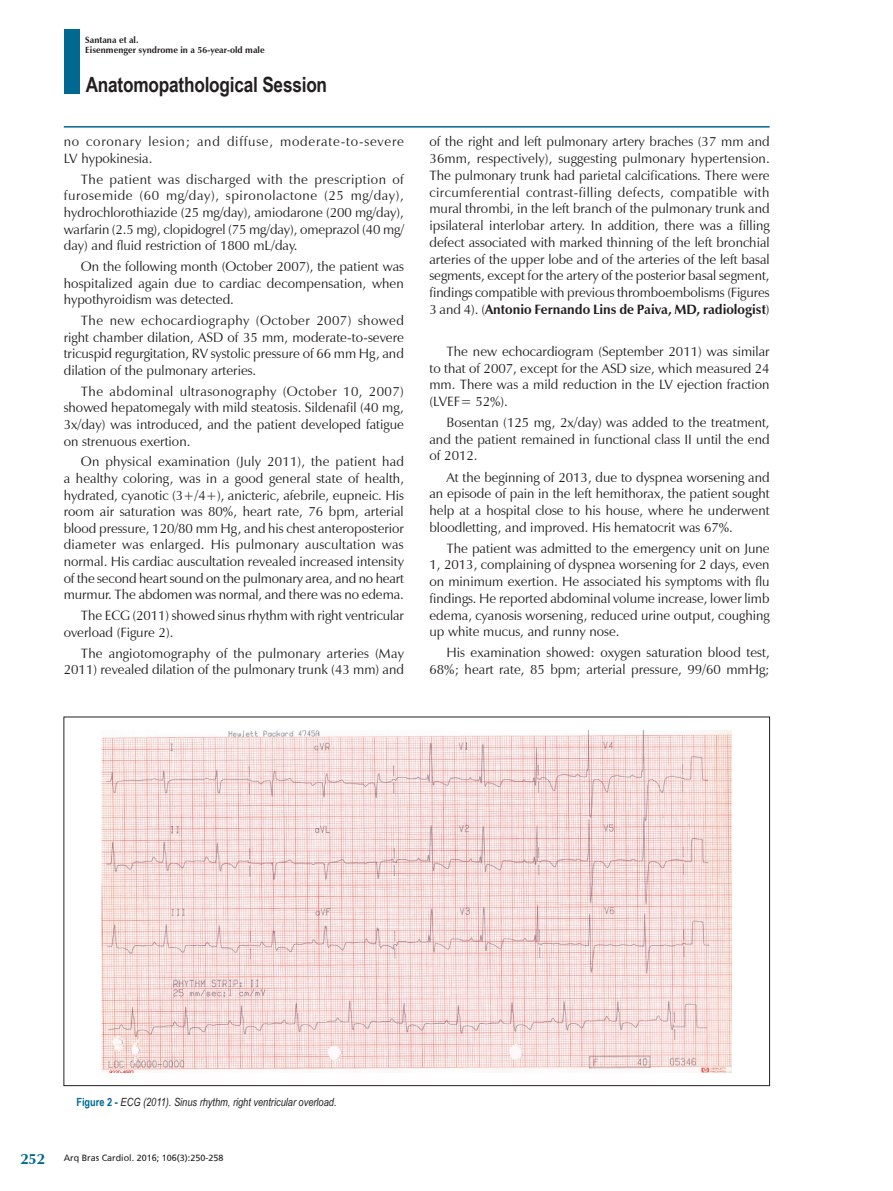
<style>
.page{position:relative;width:893px;height:1191px;background:#fff}
.page>*{position:absolute;margin:0;border:0;box-sizing:border-box;transform-origin:0 0}
.t1{font:700 21px "Arial Narrow";letter-spacing:-.01em;color:#231f20}
.t2{font:700 15px "Zapf Humanist 601 BT";color:#006991}
._01-TEXTO_BASICO{font:13.5px/16.8px "Zapf Humanist 601 BT";color:#231f20;text-align:justify}
._01-TEXTO_BASICO-2{font:13.5px/16.6px "Zapf Humanist 601 BT";letter-spacing:.055em;color:#231f20}
._06_-_LEGENDA_FIGURA{font:italic 11.25px "Arial Narrow";color:#231f20}
.t3{font:700 9px "Zapf Humanist 601 BT";color:#231f20}
.t4{font:9px "Frutiger";color:#231f20}
.s1{font-weight:700}
.s2{font-weight:700;font-style:normal;color:#006991}
</style>
<div class="page">
<hr style="left:64px;top:126px;width:706px;height:2px;background:#006991">
<div style="left:64px;top:29px;width:16px;height:65px;background:#006991"></div>
<img style="left:102px;top:730px;width:629px;height:342px">
<p class="t3" style="left:85px;top:34px;width:55px">Santana et al.</p>
<p class="t3" style="left:85px;top:45px;width:181px">Eisenmenger syndrome in a 56-year-old male</p>
<h1 class="t1" style="left:86px;top:68px;width:243px">Anatomopathological Session</h1>
<p class="_01-TEXTO_BASICO-2" style="left:64px;top:133px;width:342px">no coronary lesion; and diffuse, moderate-to-severe<br>LV hypokinesia.</p>
<p class="_01-TEXTO_BASICO" style="left:64px;top:171px;width:342px;text-indent:17px">The patient was discharged with the prescription of furosemide (60 mg/day), spironolactone (25 mg/day), hydrochlorothiazide (25 mg/day), amiodarone (200 mg/day), warfarin (2.5 mg), clopidogrel (75 mg/day), omeprazol (40 mg/ day) and fluid restriction of 1800 mL/day.</p>
<p class="_01-TEXTO_BASICO" style="left:64px;top:258px;width:342px;text-indent:17px">On the following month (October 2007), the patient was hospitalized again due to cardiac decompensation, when hypothyroidism was detected.</p>
<p class="_01-TEXTO_BASICO" style="left:64px;top:312px;width:342px;text-indent:17px">The new echocardiography (October 2007) showed right chamber dilation, ASD of 35 mm, moderate-to-severe tricuspid regurgitation, RV systolic pressure of 66 mm Hg, and dilation of the pulmonary arteries.</p>
<p class="_01-TEXTO_BASICO" style="left:64px;top:383px;width:342px;text-indent:17px">The abdominal ultrasonography (October 10, 2007) showed hepatomegaly with mild steatosis. Sildenafil (40 mg, 3x/day) was introduced, and the patient developed fatigue on strenuous exertion.</p>
<p class="_01-TEXTO_BASICO" style="left:64px;top:453px;width:342px;text-indent:17px">On physical examination (July 2011), the patient had a healthy coloring, was in a good general state of health, hydrated, cyanotic (3+/4+), anicteric, afebrile, eupneic. His room air saturation was 80%, heart rate, 76 bpm, arterial blood pressure, 120/80 mm Hg, and his chest anteroposterior diameter was enlarged. His pulmonary auscultation was normal. His cardiac auscultation revealed increased intensity of the second heart sound on the pulmonary area, and no heart murmur. The abdomen was normal, and there was no edema.</p>
<p class="_01-TEXTO_BASICO" style="left:64px;top:607px;width:342px;text-indent:17px">The ECG (2011) showed sinus rhythm with right ventricular overload (Figure 2).</p>
<p class="_01-TEXTO_BASICO" style="left:64px;top:644px;width:342px;text-align:right">The angiotomography of the pulmonary arteries (May<br>2011) revealed dilation of the pulmonary trunk (43 mm) and</p>
<p class="_01-TEXTO_BASICO" style="left:429px;top:133px;width:342px">of the right and left pulmonary artery braches (37 mm and 36mm, respectively), suggesting pulmonary hypertension.<br>The pulmonary trunk had parietal calcifications. There were circumferential contrast-filling defects, compatible with mural thrombi, in the left branch of the pulmonary trunk and ipsilateral interlobar artery. In addition, there was a filling defect associated with marked thinning of the left bronchial arteries of the upper lobe and of the arteries of the left basal segments, except for the artery of the posterior basal segment, findings compatible with previous thromboembolisms (Figures 3 and 4). (<span class="s1">Antonio Fernando Lins de Paiva, MD, radiologist</span>)</p>
<p class="_01-TEXTO_BASICO" style="left:429px;top:343px;width:342px;text-indent:17px">The new echocardiogram (September 2011) was similar to that of 2007, except for the ASD size, which measured 24 mm. There was a mild reduction in the LV ejection fraction (LVEF= 52%).</p>
<p class="_01-TEXTO_BASICO" style="left:429px;top:414px;width:342px;text-indent:17px">Bosentan (125 mg, 2x/day) was added to the treatment, and the patient remained in functional class II until the end of 2012.</p>
<p class="_01-TEXTO_BASICO" style="left:429px;top:468px;width:342px;text-indent:17px">At the beginning of 2013, due to dyspnea worsening and an episode of pain in the left hemithorax, the patient sought help at a hospital close to his house, where he underwent bloodletting, and improved. His hematocrit was 67%.</p>
<p class="_01-TEXTO_BASICO" style="left:429px;top:539px;width:342px;text-indent:17px">The patient was admitted to the emergency unit on June 1, 2013, complaining of dyspnea worsening for 2 days, even on minimum exertion. He associated his symptoms with flu findings. He reported abdominal volume increase, lower limb edema, cyanosis worsening, reduced urine output, coughing up white mucus, and runny nose.</p>
<p class="_01-TEXTO_BASICO" style="left:429px;top:644px;width:342px;text-align:right">His examination showed: oxygen saturation blood test,<br>68%; heart rate, 85 bpm; arterial pressure, 99/60 mmHg;</p>
<p class="t2" style="left:20px;top:1149px;width:26px">252</p>
<p class="_06_-_LEGENDA_FIGURA" style="left:76px;top:1094px;width:262px"><span class="s2">Figure 2 -</span> ECG (2011). Sinus rhythm, right ventricular overload.</p>
<p class="t4" style="left:64px;top:1153px;width:161px">Arq Bras Cardiol. 2016; 106(3):250-258</p>
</div>
